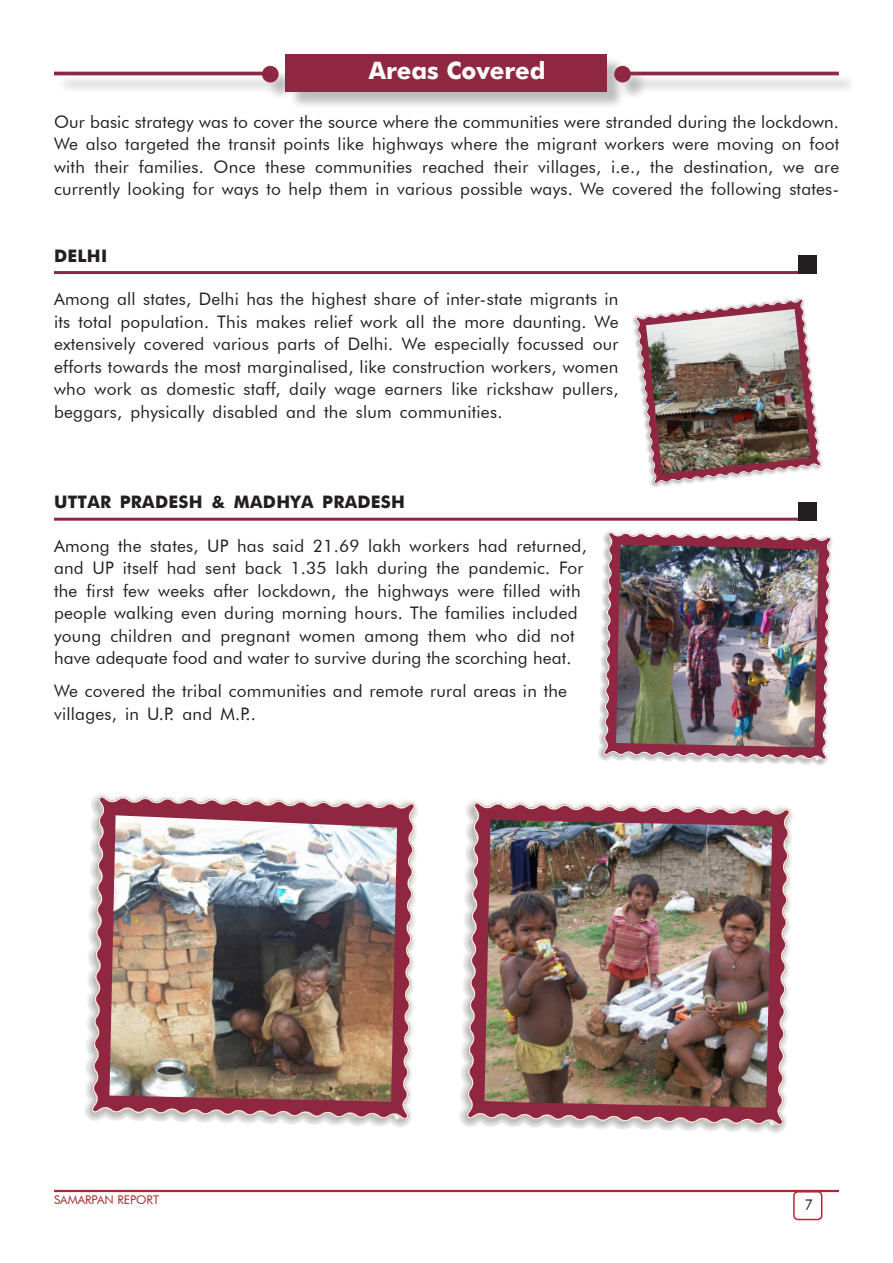
<style>
.page{position:relative;width:893px;height:1263px;background:#fff}
.page>*{position:absolute;margin:0;border:0;box-sizing:border-box;transform-origin:0 0}
.Head1{font:700 24px "Futura";color:#fff}
.Body_Text{font:17.25px/22.5px "Futura BT";letter-spacing:.015em;color:#231f20;text-align:justify}
.Body_Text-2{font:700 17.25px "Futura";letter-spacing:.015em;color:#231f20}
.t1{font:15px "Futura BT";color:#231f20}
.t2{font:12px "Futura BT";color:#a72b30}
</style>
<div class="page">
<hr style="left:54px;top:1190px;width:785px;height:2px;background:#a72b30">
<div style="left:793px;top:1191px;width:29px;height:29px;border:2px solid #b7282e;border-radius:4px"></div>
<div style="left:57px;top:56px;width:800px;height:54px;background:#231f20;opacity:.3"></div>
<div style="left:286px;top:54px;width:321px;height:37px;background:#8f2742"></div>
<hr style="left:630px;top:72px;width:209px;height:3px;background:#8f2742">
<div style="left:614px;top:66px;width:17px;height:17px;background:#8f2742;border-radius:50%"></div>
<hr style="left:54px;top:72px;width:209px;height:3px;background:#8f2742">
<div style="left:262px;top:66px;width:17px;height:17px;background:#8f2742;border-radius:50%"></div>
<hr style="left:54px;top:271px;width:762px;height:3px;background:#8f2742">
<div style="left:798px;top:255px;width:18px;height:19px;background:#231f20"></div>
<hr style="left:54px;top:518px;width:762px;height:3px;background:#8f2742">
<div style="left:798px;top:502px;width:18px;height:19px;background:#231f20"></div>
<img style="left:600px;top:531px;width:10px;height:159px">
<svg style="left:604px;top:536px;width:228px;height:226px"></svg>
<svg style="left:601px;top:533px;width:227px;height:227px;background:#b27384"></svg>
<img style="left:616px;top:545px;width:203px;height:202px">
<img style="left:87px;top:794px;width:14px;height:226px">
<svg style="left:93px;top:802px;width:325px;height:320px"></svg>
<svg style="left:89px;top:797px;width:322px;height:323px;background:#b17280"></svg>
<img style="left:109px;top:815px;width:288px;height:287px">
<img style="left:462px;top:800px;width:14px;height:226px">
<svg style="left:468px;top:808px;width:325px;height:320px"></svg>
<svg style="left:464px;top:803px;width:322px;height:323px;background:#b27381"></svg>
<img style="left:484px;top:820px;width:288px;height:288px">
<svg style="left:634px;top:299px;width:167px;height:186px"></svg>
<img style="left:646px;top:309px;width:165px;height:165px">
<p class="Head1" style="left:369px;top:53px;width:179px">Areas Covered</p>
<p class="Body_Text" style="left:54px;top:110px;width:787px">Our basic strategy was to cover the source where the communities were stranded during the lockdown.<br>We also targeted the transit points like highways where the migrant workers were moving on foot with their families. Once these communities reached their villages, i.e., the destination, we are currently looking for ways to help them in various possible ways. We covered the following states-</p>
<p class="Body_Text-2" style="left:54px;top:243px;width:55px">DELHI</p>
<p class="Body_Text" style="left:54px;top:288px;width:566px">Among all states, Delhi has the highest share of inter-state migrants in its total population. This makes relief work all the more daunting. We extensively covered various parts of Delhi. We especially focussed our efforts towards the most marginalised, like construction workers, women who work as domestic staff, daily wage earners like rickshaw pullers, beggars, physically disabled and the slum communities.</p>
<p class="Body_Text-2" style="left:54px;top:490px;width:353px">UTTAR PRADESH &amp; MADHYA PRADESH</p>
<p class="Body_Text" style="left:54px;top:534px;width:534px;text-align:left">Among the states, UP has said 21.69 lakh workers had returned, and UP itself had sent back 1.35 lakh during the pandemic. For the first few weeks after lockdown, the highways were filled with people walking even during morning hours. The families included young children and pregnant women among them who did not have adequate food and water to survive during the scorching heat.</p>
<p class="Body_Text" style="left:54px;top:680px;width:515px">We covered the tribal communities and remote rural areas in the villages, in U.P. and M.P..</p>
<p class="t2" style="left:54px;top:1192px;width:107px">SAMARPAN REPORT</p>
<p class="t1" style="left:804px;top:1196px;width:10px">7</p>
</div>
